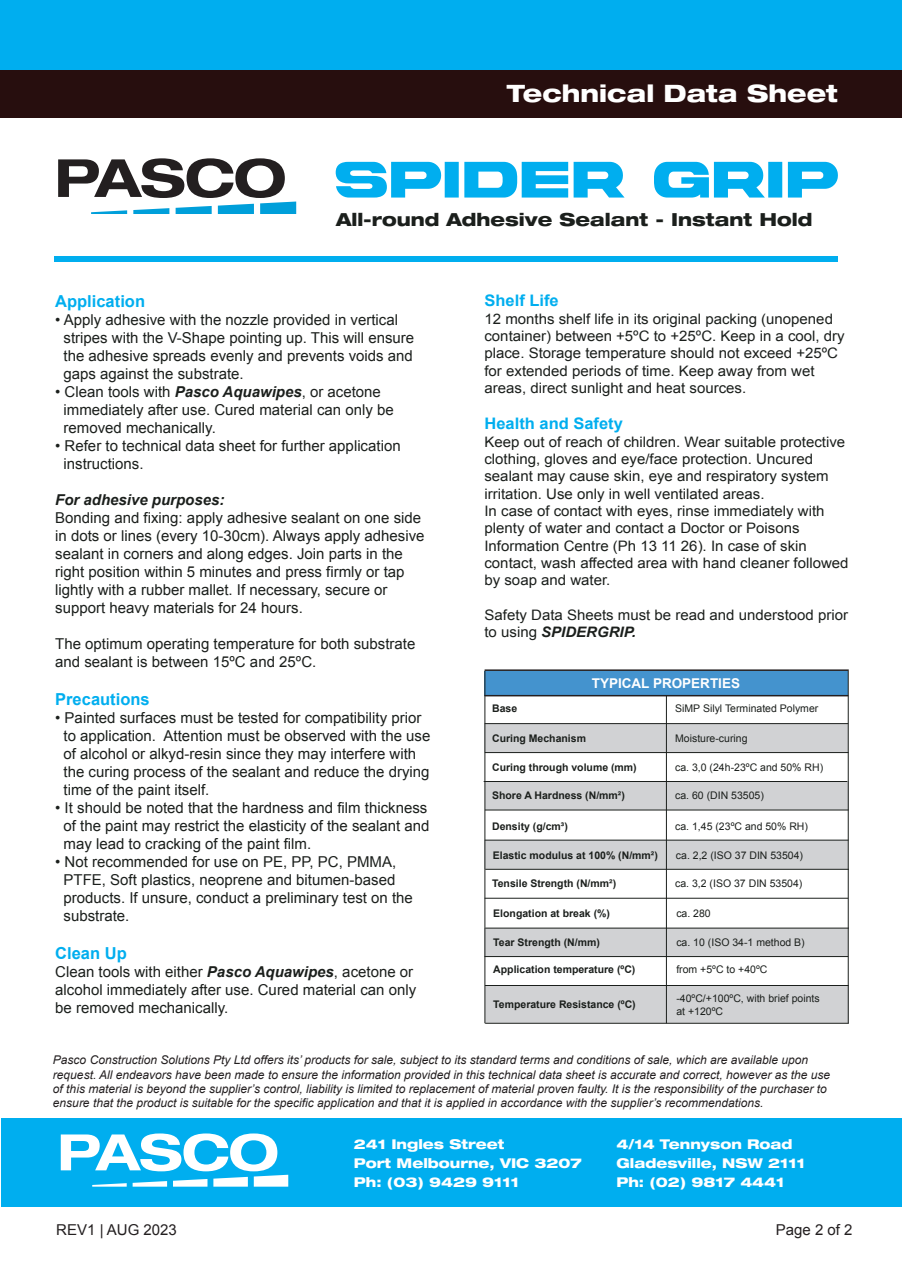
<style>
.page{position:relative;width:902px;height:1272px;background:#fff}
.page>*{position:absolute;margin:0;border:0;box-sizing:border-box;transform-origin:0 0}
.t1{font:800 expanded 24px "Helvetica Neue LT Pro";color:#fff}
.t2{font:800 expanded 18px "Helvetica Neue LT Pro";color:#1b1f1c}
.t3{font:700 16.5px "Arial";color:#00aeef}
.t4{font:700 15.9px "Arial";color:#00aeef;scale:1.04 1}
.t5{font:15px/18px "Arial";color:#1b1f1c}
.t6{font:15px "Arial";color:#231f20}
.t7{font:italic 700 15px "Arial";color:#1b1f1c}
.t8{font:14.4px/17.4px "Arial";color:#1b1f1c;scale:1.04 1}
.t9{font:800 expanded 13.5px/19.2px "Helvetica Neue LT Pro";color:#fff}
.t10{font:700 13.5px "Arial";color:#fff}
.t11{font:italic 12px/14.4px "Arial";color:#231f20}
.t12{font:10.5px/13.5px "Arial";color:#1b1f1c}
.t13{font:700 10.5px "Arial";color:#1b1f1c}
.s1{font-weight:700;font-style:italic}
</style>
<div class="page">
<div style="left:0;top:0;width:902px;height:85px;background:#00aeef"></div>
<svg style="left:58px;top:158px;width:238px;height:56px"></svg>
<div style="left:484px;top:928px;width:363px;height:28px;background:#d1d2d4"></div>
<div style="left:485px;top:985px;width:364px;height:38px;background:#d1d2d4"></div>
<hr style="left:485px;top:928px;width:364px;height:1px;background:#1b1f1c">
<hr style="left:484px;top:956px;width:364px;height:1px;background:#1b1f1c">
<hr style="left:485px;top:985px;width:364px;height:1px;background:#1b1f1c">
<hr style="left:485px;top:898px;width:363px;height:1px;background:#1b1f1c">
<div style="left:484px;top:724px;width:364px;height:28px;background:#d1d2d4"></div>
<div style="left:485px;top:781px;width:364px;height:29px;background:#d1d2d4"></div>
<hr style="left:485px;top:752px;width:364px;height:1px;background:#1b1f1c">
<hr style="left:484px;top:781px;width:363px;height:1px;background:#1b1f1c">
<hr style="left:485px;top:810px;width:364px;height:1px;background:#1b1f1c">
<div style="left:485px;top:840px;width:363px;height:29px;background:#d1d2d4"></div>
<hr style="left:485px;top:869px;width:364px;height:1px;background:#1b1f1c">
<hr style="left:485px;top:840px;width:363px;height:1px;background:#1b1f1c">
<hr style="left:485px;top:723px;width:363px;height:1px;background:#1b1f1c">
<hr style="left:485px;top:1023px;width:364px;height:1px;background:#1b1f1c">
<div style="left:0;top:70px;width:902px;height:47px;background:#270e0e"></div>
<div style="left:1px;top:1118px;width:901px;height:89px;background:#00aeef"></div>
<div style="left:54px;top:256px;width:783px;height:6px;background:#00aeef"></div>
<svg style="left:336px;top:162px;width:502px;height:36px"></svg>
<div style="left:485px;top:671px;width:363px;height:24px;background:#4493ce"></div>
<hr style="left:485px;top:695px;width:363px;height:1px;background:#231f20">
<hr style="left:848px;top:671px;width:1px;height:352px;background:#1b1f1c">
<hr style="left:484px;top:671px;width:1px;height:352px;background:#1b1f1c">
<hr style="left:485px;top:669px;width:364px;height:2px;background:#231f20">
<hr style="left:666px;top:695px;width:1px;height:328px;background:#1b1f1c">
<svg style="left:61px;top:1133px;width:227px;height:54px"></svg>
<h1 class="t1" style="left:507px;top:78px;width:333px">Technical Data Sheet</h1>
<p class="t2" style="left:336px;top:208px;width:478px">All-round Adhesive Sealant - Instant Hold</p>
<p class="t3" style="left:55px;top:290px;width:91px">Application</p>
<p class="t5" style="left:64px;top:311px;width:352px;text-indent:-8px">• Apply adhesive with the nozzle provided in vertical stripes with the V-Shape pointing up. This will ensure the adhesive spreads evenly and prevents voids and gaps against the substrate.</p>
<p class="t5" style="left:64px;top:383px;width:332px;text-indent:-8px">• Clean tools with <span class="s1">Pasco Aquawipes</span>, or acetone immediately after use. Cured material can only be removed mechanically.</p>
<p class="t5" style="left:64px;top:437px;width:339px;text-indent:-8px">• Refer to technical data sheet for further application instructions.</p>
<p class="t7" style="left:55px;top:490px;width:171px">For adhesive purposes:</p>
<p class="t5" style="left:55px;top:509px;width:371px">Bonding and fixing: apply adhesive sealant on one side in dots or lines (every 10-30cm). Always apply adhesive sealant in corners and along edges. Join parts in the right position within 5 minutes and press firmly or tap lightly with a rubber mallet. If necessary, secure or support heavy materials for 24 hours.</p>
<p class="t5" style="left:55px;top:635px;width:362px">The optimum operating temperature for both substrate and sealant is between 15ºC and 25ºC.</p>
<p class="t3" style="left:55px;top:688px;width:96px">Precautions</p>
<p class="t5" style="left:64px;top:709px;width:368px;text-indent:-8px">• Painted surfaces must be tested for compatibility prior to application. Attention must be observed with the use of alcohol or alkyd-resin since they may interfere with the curing process of the sealant and reduce the drying time of the paint itself.</p>
<p class="t5" style="left:64px;top:799px;width:368px;text-indent:-8px">• It should be noted that the hardness and film thickness of the paint may restrict the elasticity of the sealant and may lead to cracking of the paint film.</p>
<p class="t5" style="left:64px;top:853px;width:351px;text-indent:-8px">• Not recommended for use on PE, PP, PC, PMMA, PTFE, Soft plastics, neoprene and bitumen-based products. If unsure, conduct a preliminary test on the substrate.</p>
<p class="t3" style="left:55px;top:942px;width:73px">Clean Up</p>
<p class="t5" style="left:55px;top:962px;width:362px">Clean tools with either <span class="s1">Pasco Aquawipes</span>, acetone or alcohol immediately after use. Cured material can only be removed mechanically.</p>
<p class="t4" style="left:484px;top:290px;width:73px">Shelf Life</p>
<p class="t8" style="left:484px;top:310px;width:348px">12 months shelf life in its original packing (unopened container) between +5ºC to +25ºC. Keep in a cool, dry place. Storage temperature should not exceed +25ºC for extended periods of time. Keep away from wet areas, direct sunlight and heat sources.</p>
<p class="t4" style="left:484px;top:413px;width:135px">Health and Safety</p>
<p class="t8" style="left:484px;top:433px;width:352px">Keep out of reach of children. Wear suitable protective clothing, gloves and eye/face protection. Uncured sealant may cause skin, eye and respiratory system irritation. Use only in well ventilated areas.<br>In case of contact with eyes, rinse immediately with plenty of water and contact a Doctor or Poisons Information Centre (Ph 13 11 26). In case of skin contact, wash affected area with hand cleaner followed by soap and water.</p>
<p class="t8" style="left:484px;top:606px;width:351px">Safety Data Sheets must be read and understood prior to using <span class="s1">SPIDERGRIP.</span></p>
<p class="t13" style="left:492px;top:701px;width:27px">Base</p>
<p class="t10" style="left:592px;top:675px;width:150px">TYPICAL PROPERTIES</p>
<p class="t12" style="left:675px;top:702px;width:145px">SiMP Silyl Terminated Polymer</p>
<p class="t13" style="left:492px;top:731px;width:95px">Curing Mechanism</p>
<p class="t12" style="left:675px;top:732px;width:74px">Moisture-curing</p>
<p class="t13" style="left:492px;top:760px;width:146px">Curing through volume (mm)</p>
<p class="t12" style="left:675px;top:760px;width:149px">ca. 3,0 (24h-23ºC and 50% RH)</p>
<p class="t13" style="left:492px;top:789px;width:134px">Shore A Hardness (N/mm²)</p>
<p class="t12" style="left:675px;top:789px;width:90px">ca. 60 (DIN 53505)</p>
<p class="t13" style="left:492px;top:819px;width:77px">Density (g/cm³)</p>
<p class="t12" style="left:675px;top:820px;width:134px">ca. 1,45 (23ºC and 50% RH)</p>
<p class="t13" style="left:493px;top:848px;width:167px">Elastic modulus at 100% (N/mm²)</p>
<p class="t12" style="left:676px;top:848px;width:129px">ca. 2,2 (ISO 37 DIN 53504)</p>
<p class="t13" style="left:492px;top:876px;width:126px">Tensile Strength (N/mm²)</p>
<p class="t12" style="left:675px;top:876px;width:129px">ca. 3,2 (ISO 37 DIN 53504)</p>
<p class="t13" style="left:493px;top:906px;width:118px">Elongation at break (%)</p>
<p class="t12" style="left:676px;top:906px;width:36px">ca. 280</p>
<p class="t13" style="left:493px;top:936px;width:108px">Tear Strength (N/mm)</p>
<p class="t12" style="left:676px;top:936px;width:130px">ca. 10 (ISO 34-1 method B)</p>
<p class="t13" style="left:493px;top:963px;width:144px">Application temperature (ºC)</p>
<p class="t12" style="left:676px;top:963px;width:93px">from +5ºC to +40ºC</p>
<p class="t13" style="left:493px;top:997px;width:144px">Temperature Resistance (ºC)</p>
<p class="t12" style="left:676px;top:991px;width:145px">-40ºC/+100ºC, with brief points at +120ºC</p>
<p class="t11" style="left:53px;top:1053px;width:779px">Pasco Construction Solutions Pty Ltd offers its’ products for sale, subject to its standard terms and conditions of sale, which are available upon request. All endeavors have been made to ensure the information provided in this technical data sheet is accurate and correct, however as the use of this material is beyond the supplier’s control, liability is limited to replacement of material proven faulty. It is the responsibility of the purchaser to ensure that the product is suitable for the specific application and that it is applied in accordance with the supplier’s recommendations.</p>
<p class="t9" style="left:354px;top:1134px;width:229px">241 Ingles Street<br>Port Melbourne, VIC 3207<br>Ph: (03) 9429 9111</p>
<p class="t9" style="left:616px;top:1134px;width:190px">4/14 Tennyson Road<br>Gladesville, NSW 2111<br>Ph: (02) 9817 4441</p>
<p class="t6" style="left:56px;top:1220px;width:122px">REV1 | AUG 2023</p>
<p class="t6" style="left:776px;top:1220px;width:78px">Page 2 of 2</p>
</div>
